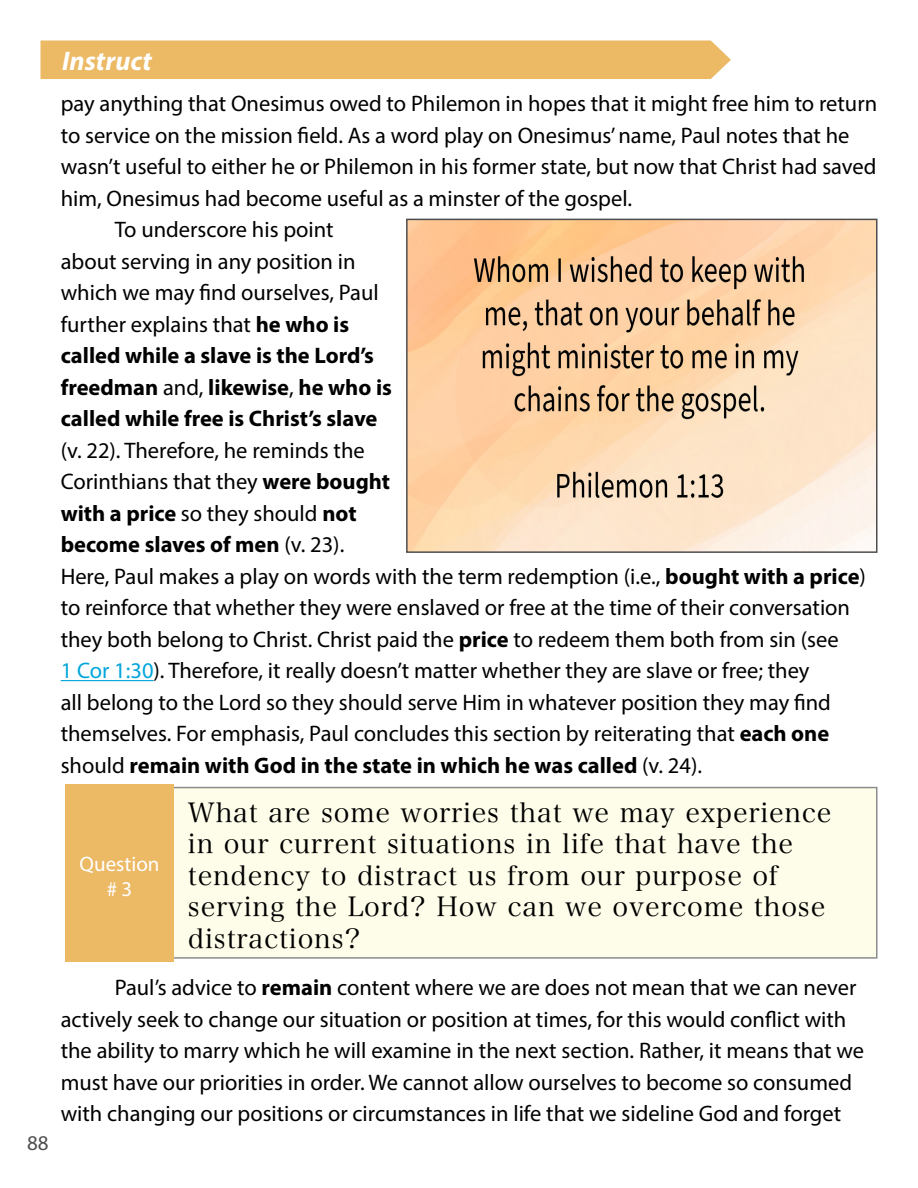
<style>
.page{position:relative;width:918px;height:1188px;background:#fff}
.page>*{position:absolute;margin:0;border:0;box-sizing:border-box;transform-origin:0 0}
.t1{font:27px/31.5px "Hira Min Pro W3";letter-spacing:.03em;color:#000}
.t2{font:italic 700 27px "Myriad Pro";color:#fff}
.t3{font:22.5px/31.5px "Myriad Pro";color:#000}
.t4{font:700 22.5px "Myriad Pro";color:#000}
.t5{font:21px/25.2px "Myriad Pro";color:#fff;text-align:center}
.t6{font:21px "Myriad Pro";color:#4d4d4f}
.s1{font-weight:700}
.s2{font-weight:400}
.s3{color:#00a6db}
</style>
<div class="page">
<div style="left:40px;top:40px;width:691px;height:39px;background:#ecb965"></div>
<div style="left:171px;top:787px;width:707px;height:172px;background:#fefde9;border:2px solid #8a8c8e"></div>
<div style="left:66px;top:785px;width:107px;height:177px;background:#ecb965"></div>
<hr style="left:61px;top:680px;width:93px;height:1px;background:#00a6db">
<img style="left:409px;top:222px;width:466px;height:328px">
<div style="left:406px;top:219px;width:472px;height:334px;border:2px solid #4d4d4f"></div>
<p class="t6" style="left:27px;top:1130px;width:23px">88</p>
<p class="t2" style="left:62px;top:43px;width:91px">Instruct</p>
<p class="t3" style="left:61px;top:88px;width:818px">pay anything that Onesimus owed to Philemon in hopes that it might free him to return</p>
<p class="t3" style="left:61px;top:119px;width:790px">to service on the mission field. As a word play on Onesimus’ name, Paul notes that he</p>
<p class="t3" style="left:61px;top:151px;width:817px">wasn’t useful to either he or Philemon in his former state, but now that Christ had saved</p>
<p class="t3" style="left:61px;top:182px;width:573px">him, Onesimus had become useful as a minster of the gospel.</p>
<p class="t3" style="left:115px;top:214px;width:220px">To underscore his point</p>
<p class="t3" style="left:61px;top:245px;width:296px">about serving in any position in</p>
<p class="t3" style="left:61px;top:277px;width:320px">which we may find ourselves, Paul</p>
<p class="t3" style="left:61px;top:308px;width:290px">further explains that <span class="s1">he who is</span></p>
<p class="t4" style="left:61px;top:341px;width:315px">called while a slave is the Lord’s</p>
<p class="t4" style="left:61px;top:373px;width:333px">freedman <span class="s2">and,</span> likewise<span class="s2">,</span> he who is</p>
<p class="t4" style="left:61px;top:404px;width:318px">called while free is Christ’s slave</p>
<p class="t3" style="left:61px;top:434px;width:807px">(v. 22). Therefore, he reminds the<br>Corinthians that they <span class="s1">were bought<br>with a price</span> so they should <span class="s1">not<br>become slaves of men</span> (v. 23).<br>Here, Paul makes a play on words with the term redemption (i.e., <span class="s1">bought with a price</span>) to reinforce that whether they were enslaved or free at the time of their conversation they both belong to Christ. Christ paid the <span class="s1">price</span> to redeem them both from sin (see<br><span class="s3">1 Cor 1:30</span>). Therefore, it really doesn’t matter whether they are slave or free; they<br>all belong to the Lord so they should serve Him in whatever position they may find themselves. For emphasis, Paul concludes this section by reiterating that <span class="s1">each one </span>should <span class="s1">remain with God in the state in which he was called</span> (v. 24).</p>
<p class="t5" style="left:80px;top:851px;width:81px">Question # 3</p>
<p class="t1" style="left:188px;top:795px;width:645px">What are some worries that we may experience in our current situations in life that have the tendency to distract us from our purpose of serving the Lord? How can we overcome those distractions?</p>
<p class="t3" style="left:61px;top:972px;width:805px;text-indent:54px">Paul’s advice to <span class="s1">remain</span> content where we are does not mean that we can never actively seek to change our situation or position at times, for this would conflict with the ability to marry which he will examine in the next section. Rather, it means that we must have our priorities in order. We cannot allow ourselves to become so consumed with changing our positions or circumstances in life that we sideline God and forget</p>
</div>
